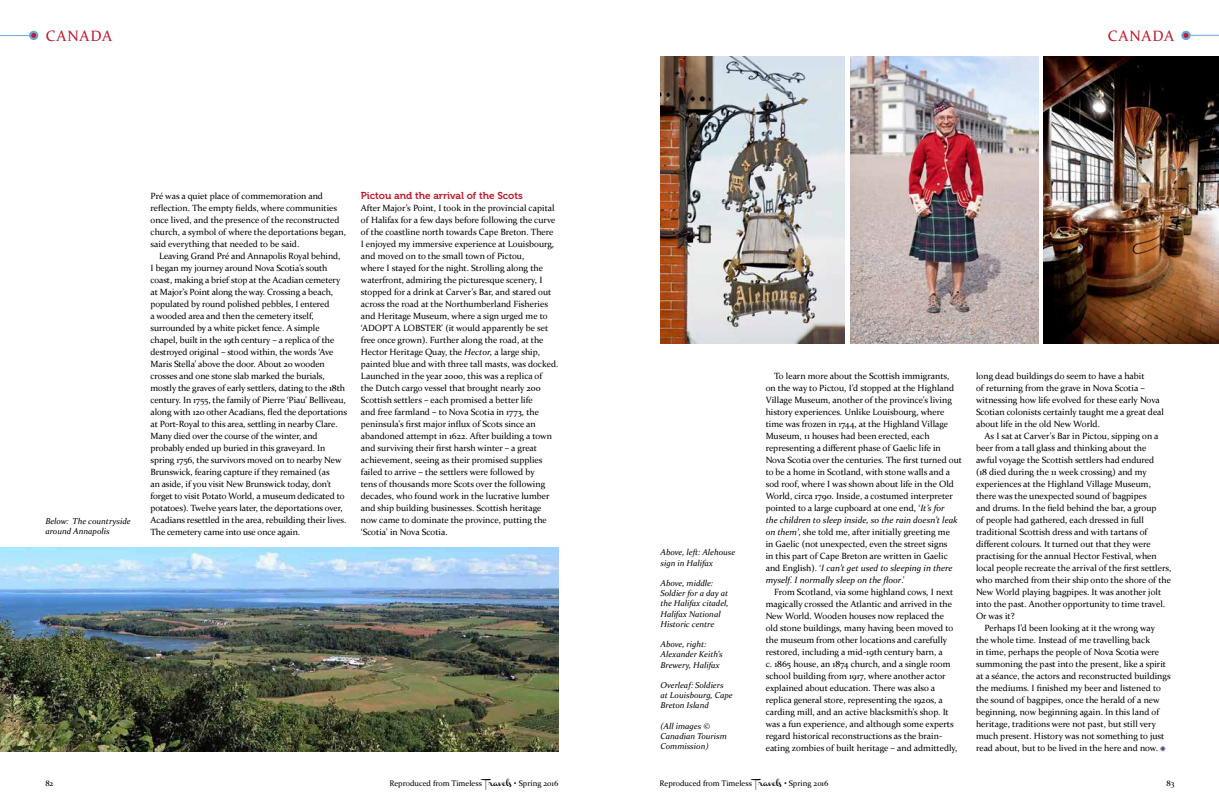
<style>
.page{position:relative;width:1219px;height:808px;background:#fff}
.page>*{position:absolute;margin:0;border:0;box-sizing:border-box;transform-origin:0 0}
.t1{font:15px "Constantia";letter-spacing:.06em;color:#be1b2e}
.t2{font:10px "Museo 700";color:#be1b2e}
.t3{font:9px/12px "Constantia";color:#000}
.t4{font:italic 8.5px/10.2px "Constantia";color:#000}
.t5{font:8px "Constantia";color:#000}
.s1{font-style:italic}
.s2{font-family:"Channel";font-size:6px}
</style>
<div class="page">
<svg style="left:1160px;top:746px;width:5px;height:5px"></svg>
<img style="left:660px;top:57px;width:185px;height:286px">
<img style="left:1044px;top:57px;width:175px;height:286px">
<img style="left:850px;top:57px;width:189px;height:286px">
<img style="left:0;top:547px;width:558px;height:204px">
<div style="left:1182px;top:32px;width:7px;height:7px;background:#be1b2e;border-radius:50%"></div>
<div style="left:1181px;top:31px;width:10px;height:9px;border:2px solid #6ca5d5;border-radius:50%"></div>
<hr style="left:1189px;top:35px;width:30px;height:1px;background:#6ca5d5">
<div style="left:30px;top:32px;width:7px;height:7px;background:#be1b2e;border-radius:50%"></div>
<div style="left:29px;top:31px;width:9px;height:9px;border:2px solid #6ca5d5;border-radius:50%"></div>
<hr style="left:0;top:35px;width:31px;height:1px;background:#6ca5d5">
<h1 class="t1" style="left:46px;top:26px;width:68px">CANADA</h1>
<h1 class="t1" style="left:1108px;top:26px;width:68px">CANADA</h1>
<p class="t4" style="left:45px;top:515px;width:87px">Below: The countryside around Annapolis</p>
<p class="t3" style="left:151px;top:190px;width:197px">Pré was a quiet place of commemoration and reflection. The empty fields, where communities once lived, and the presence of the reconstructed church, a symbol of where the deportations began, said everything that needed to be said.</p>
<p class="t3" style="left:151px;top:250px;width:198px;text-indent:9px">Leaving Grand Pré and Annapolis Royal behind,<br>I began my journey around Nova Scotia’s south coast, making a brief stop at the Acadian cemetery at Major’s Point along the way. Crossing a beach, populated by round polished pebbles, I entered<br>a wooded area and then the cemetery itself, surrounded by a white picket fence. A simple chapel, built in the 19th century – a replica of the destroyed original – stood within, the words ‘Ave Maris Stella’ above the door. About 20 wooden crosses and one stone slab marked the burials, mostly the graves of early settlers, dating to the 18th century. In 1755, the family of Pierre ‘Piau’ Belliveau, along with 120 other Acadians, fled the deportations at Port-Royal to this area, settling in nearby Clare.<br>Many died over the course of the winter, and probably ended up buried in this graveyard. In spring 1756, the survivors moved on to nearby New Brunswick, fearing capture if they remained (as<br>an aside, if you visit New Brunswick today, don’t forget to visit Potato World, a museum dedicated to potatoes). Twelve years later, the deportations over, Acadians resettled in the area, rebuilding their lives.<br>The cemetery came into use once again.</p>
<p class="t2" style="left:361px;top:190px;width:163px">Pictou and the arrival of the Scots</p>
<p class="t3" style="left:361px;top:202px;width:199px">After Major’s Point, I took in the provincial capital of Halifax for a few days before following the curve of the coastline north towards Cape Breton. There I enjoyed my immersive experience at Louisbourg, and moved on to the small town of Pictou,<br>where I stayed for the night. Strolling along the waterfront, admiring the picturesque scenery, I stopped for a drink at Carver’s Bar, and stared out across the road at the Northumberland Fisheries and Heritage Museum, where a sign urged me to ‘ADOPT A LOBSTER’ (it would apparently be set free once grown). Further along the road, at the Hector Heritage Quay, the <span class="s1">Hector,</span> a large ship, painted blue and with three tall masts, was docked.<br>Launched in the year 2000, this was a replica of<br>the Dutch cargo vessel that brought nearly 200<br>Scottish settlers – each promised a better life<br>and free farmland – to Nova Scotia in 1773, the peninsula’s first major influx of Scots since an abandoned attempt in 1622. After building a town and surviving their first harsh winter – a great achievement, seeing as their promised supplies failed to arrive – the settlers were followed by<br>tens of thousands more Scots over the following decades, who found work in the lucrative lumber and ship building businesses. Scottish heritage now came to dominate the province, putting the ‘Scotia’ in Nova Scotia.</p>
<p class="t4" style="left:660px;top:547px;width:76px">Above, left: Alehouse sign in Halifax</p>
<p class="t4" style="left:660px;top:577px;width:70px">Above, middle:<br>Soldier for a day at the Halifax citadel,<br>Halifax National<br>Historic centre</p>
<p class="t4" style="left:660px;top:639px;width:64px">Above, right:<br>Alexander Keith’s<br>Brewery, Halifax</p>
<p class="t4" style="left:660px;top:679px;width:74px">Overleaf: Soldiers at Louisbourg, Cape<br>Breton Island</p>
<p class="t4" style="left:660px;top:720px;width:68px">(All images ©<br>Canadian Tourism<br>Commission)</p>
<p class="t3" style="left:766px;top:370px;width:198px;text-indent:9px">To learn more about the Scottish immigrants,<br>on the way to Pictou, I’d stopped at the Highland Village Museum, another of the province’s living history experiences. Unlike Louisbourg, where time was frozen in 1744, at the Highland Village Museum, 11 houses had been erected, each representing a different phase of Gaelic life in Nova Scotia over the centuries. The first turned out to be a home in Scotland, with stone walls and a sod roof, where I was shown about life in the Old World, circa 1790. Inside, a costumed interpreter pointed to a large cupboard at one end, ‘<span class="s1">It’s for<br>the children to sleep inside, so the rain doesn’t leak on them’</span>, she told me, after initially greeting me<br>in Gaelic (not unexpected, even the street signs<br>in this part of Cape Breton are written in Gaelic and English). ‘<span class="s1">I can’t get used to sleeping in there myself. I normally sleep on the floor</span>.’</p>
<p class="t3" style="left:766px;top:586px;width:193px;text-indent:9px">From Scotland, via some highland cows, I next magically crossed the Atlantic and arrived in the New World. Wooden houses now replaced the old stone buildings, many having been moved to the museum from other locations and carefully restored, including a mid-19th century barn, a<br>c. 1865 house, an 1874 church, and a single room school building from 1917, where another actor explained about education. There was also a replica general store, representing the 1920s, a carding mill, and an active blacksmith’s shop. It was a fun experience, and although some experts regard historical reconstructions as the brain&shy;eating zombies of built heritage – and admittedly,</p>
<p class="t3" style="left:976px;top:370px;width:190px">long dead buildings do seem to have a habit<br>of returning from the grave in Nova Scotia – witnessing how life evolved for these early Nova Scotian colonists certainly taught me a great deal about life in the old New World.</p>
<p class="t3" style="left:984px;top:430px;width:175px">As I sat at Carver’s Bar in Pictou, sipping on a</p>
<p class="t3" style="left:976px;top:442px;width:172px">beer from a tall glass and thinking about the</p>
<p class="t3" style="left:976px;top:454px;width:180px">awful voyage the Scottish settlers had endured</p>
<p class="t3" style="left:976px;top:466px;width:172px">(18 died during the 11 week crossing) and my</p>
<p class="t3" style="left:976px;top:478px;width:176px">experiences at the Highland Village Museum,</p>
<p class="t3" style="left:976px;top:490px;width:172px">there was the unexpected sound of bagpipes</p>
<p class="t3" style="left:976px;top:502px;width:182px">and drums. In the field behind the bar, a group</p>
<p class="t3" style="left:976px;top:514px;width:169px">of people had gathered, each dressed in full</p>
<p class="t3" style="left:976px;top:526px;width:173px">traditional Scottish dress and with tartans of</p>
<p class="t3" style="left:976px;top:538px;width:176px">different colours. It turned out that they were</p>
<p class="t3" style="left:976px;top:550px;width:182px">practising for the annual Hector Festival, when</p>
<p class="t3" style="left:976px;top:562px;width:197px">local people recreate the arrival of the first settlers,</p>
<p class="t3" style="left:976px;top:574px;width:197px">who marched from their ship onto the shore of the</p>
<p class="t3" style="left:976px;top:586px;width:187px">New World playing bagpipes. It was another jolt</p>
<p class="t3" style="left:976px;top:598px;width:191px">into the past. Another opportunity to time travel.</p>
<p class="t3" style="left:976px;top:610px;width:40px">Or was it?</p>
<p class="t3" style="left:984px;top:622px;width:172px">Perhaps I’d been looking at it the wrong way</p>
<p class="t3" style="left:976px;top:634px;width:176px">the whole time. Instead of me travelling back</p>
<p class="t3" style="left:976px;top:646px;width:185px">in time, perhaps the people of Nova Scotia were</p>
<p class="t3" style="left:976px;top:658px;width:192px">summoning the past into the present, like a spirit</p>
<p class="t3" style="left:976px;top:670px;width:196px">at a séance, the actors and reconstructed buildings</p>
<p class="t3" style="left:976px;top:682px;width:186px">the mediums. I finished my beer and listened to</p>
<p class="t3" style="left:976px;top:694px;width:185px">the sound of bagpipes, once the herald of a new</p>
<p class="t3" style="left:976px;top:706px;width:185px">beginning, now beginning again. In this land of</p>
<p class="t3" style="left:976px;top:718px;width:182px">heritage, traditions were not past, but still very</p>
<p class="t3" style="left:976px;top:730px;width:190px">much present. History was not something to just</p>
<p class="t3" style="left:976px;top:742px;width:183px">read about, but to be lived in the here and now.</p>
<p class="t5" style="left:45px;top:778px;width:10px">82</p>
<p class="t5" style="left:390px;top:778px;width:170px">Reproduced from Timeless <span class="s2">Travels</span> • Spring 2016</p>
<p class="t5" style="left:660px;top:778px;width:170px">Reproduced from Timeless <span class="s2">Travels</span> • Spring 2016</p>
<p class="t5" style="left:1167px;top:778px;width:9px">83</p>
</div>
